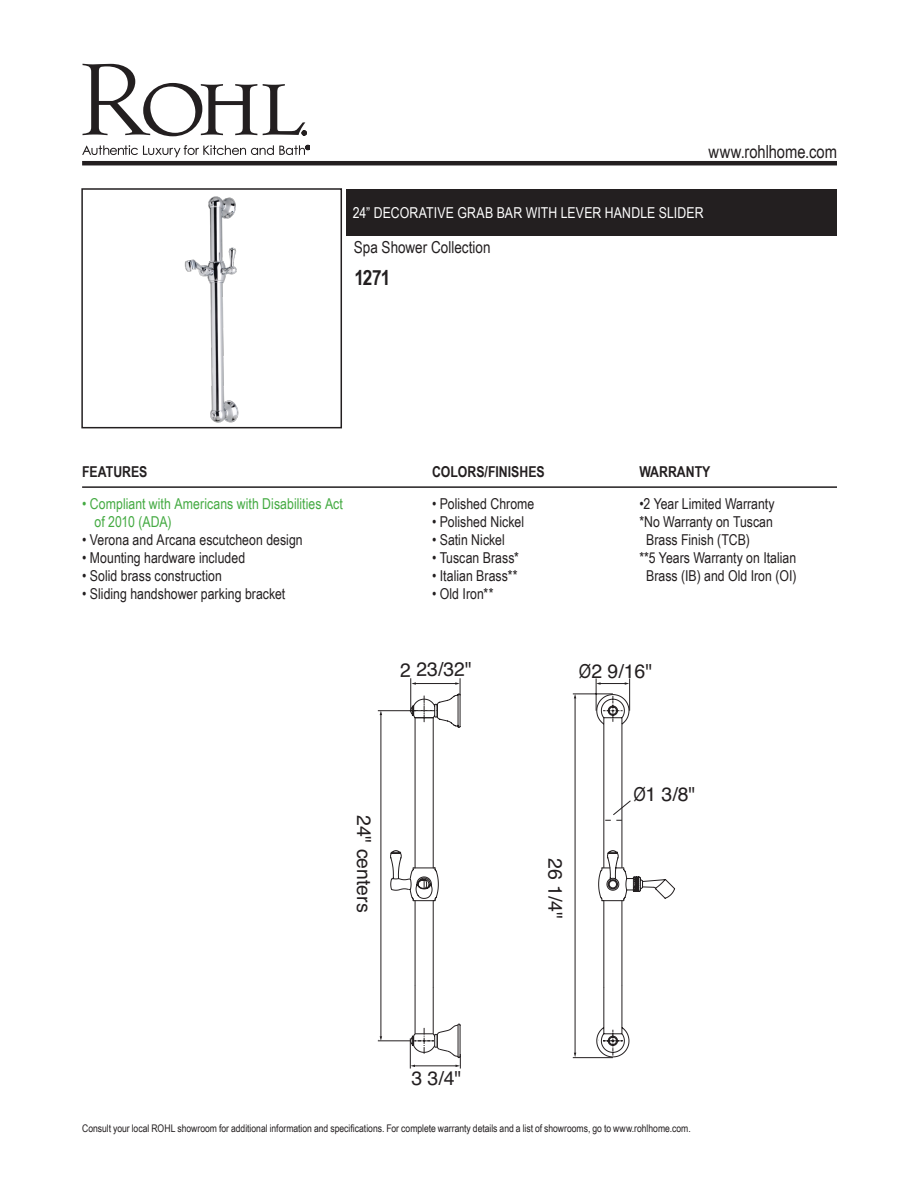
<style>
.page{position:relative;width:918px;height:1188px;background:#fff}
.page>*{position:absolute;margin:0;border:0;box-sizing:border-box;transform-origin:0 0}
.Product_Info_Nest{font:700 21px "Arial Narrow";color:#231f20}
.t1{font:19.35px "Helvetica";color:#231f20}
.t2{font:18px "Arial Narrow";letter-spacing:-.005em;color:#231f20}
.t3{font:16.5px "Arial Narrow";color:#231f20}
.Product_Info_Nest-2{font:15px "Arial Narrow";color:#231f20}
.Suggested_Retail_Pri{font:15px "Arial Narrow";letter-spacing:.005em;color:#231f20}
.Product_Info_Nest-3{font:15px "Arial Narrow";letter-spacing:.005em;color:#44aa42}
.Product_Title_Bar{font:15px "Arial Narrow";letter-spacing:.01em;color:#fff}
.t4{font:700 15px "Arial Narrow";color:#231f20}
.t5{font:10.5px "Arial Narrow";color:#231f20}
.s1{font-family:"Arial Narrow"}
</style>
<div class="page">
<svg style="left:82px;top:64px;width:175px;height:72px"></svg>
<svg style="left:263px;top:84px;width:44px;height:51px"></svg>
<svg style="left:82px;top:145px;width:228px;height:12px"></svg>
<hr style="left:82px;top:161px;width:755px;height:4px;background:#231f20">
<hr style="left:82px;top:486px;width:755px;height:2px;background:#231f20">
<div style="left:346px;top:189px;width:491px;height:46px;background:#231f20"></div>
<img style="left:184px;top:196px;width:55px;height:227px">
<div style="left:81px;top:188px;width:261px;height:240px;border:2px solid #231f20"></div>
<hr style="left:378px;top:710px;width:32px;height:1px;background:#231f20">
<hr style="left:378px;top:1041px;width:33px;height:1px;background:#231f20">
<svg style="left:390px;top:678px;width:71px;height:391px"></svg>
<hr style="left:381px;top:714px;width:1px;height:323px;background:#231f20">
<svg style="left:378px;top:1036px;width:4px;height:5px"></svg>
<hr style="left:573px;top:1057px;width:40px;height:1px;background:#231f20">
<hr style="left:573px;top:694px;width:40px;height:1px;background:#231f20">
<hr style="left:596px;top:678px;width:1px;height:33px;background:#231f20">
<hr style="left:629px;top:678px;width:1px;height:33px;background:#231f20">
<svg style="left:596px;top:694px;width:80px;height:364px"></svg>
<hr style="left:575px;top:698px;width:1px;height:356px;background:#231f20">
<svg style="left:596px;top:682px;width:33px;height:3px"></svg>
<p class="t2" style="left:709px;top:138px;width:130px">www.rohlhome.com</p>
<p class="Product_Title_Bar" style="left:353px;top:201px;width:352px">24” DECORATIVE GRAB BAR WITH LEVER HANDLE SLIDER</p>
<p class="t3" style="left:354px;top:235px;width:138px">Spa Shower Collection</p>
<p class="Product_Info_Nest" style="left:354px;top:262px;width:37px">1271</p>
<p class="t4" style="left:82px;top:460px;width:67px">FEATURES</p>
<p class="Product_Info_Nest-3" style="left:82px;top:492px;width:262px">• Compliant with Americans with Disabilities Act</p>
<p class="Product_Info_Nest-3" style="left:95px;top:510px;width:79px">of 2010 (ADA)</p>
<p class="Product_Info_Nest-2" style="left:82px;top:528px;width:222px">• Verona and Arcana escutcheon design</p>
<p class="Product_Info_Nest-2" style="left:82px;top:546px;width:165px">• Mounting hardware included</p>
<p class="Product_Info_Nest-2" style="left:82px;top:564px;width:141px">• Solid brass construction</p>
<p class="Product_Info_Nest-2" style="left:82px;top:582px;width:205px">• Sliding handshower parking bracket</p>
<p class="t4" style="left:432px;top:460px;width:114px">COLORS/FINISHES</p>
<p class="Suggested_Retail_Pri" style="left:432px;top:492px;width:104px">• Polished Chrome</p>
<p class="Suggested_Retail_Pri" style="left:432px;top:510px;width:94px">• Polished Nickel</p>
<p class="Suggested_Retail_Pri" style="left:432px;top:528px;width:74px">• Satin Nickel</p>
<p class="Suggested_Retail_Pri" style="left:432px;top:546px;width:89px">• Tuscan Brass*</p>
<p class="Suggested_Retail_Pri" style="left:432px;top:564px;width:87px">• Italian Brass**</p>
<p class="Suggested_Retail_Pri" style="left:432px;top:582px;width:63px">• Old Iron**</p>
<p class="t1" style="left:400px;top:655px;width:73px;rotate:-1deg">2 23/32"</p>
<p class="t4" style="left:639px;top:460px;width:73px">WARRANTY</p>
<p class="Product_Info_Nest-2" style="left:639px;top:492px;width:137px">•2 Year Limited Warranty</p>
<p class="Product_Info_Nest-2" style="left:639px;top:510px;width:135px">*No Warranty on Tuscan</p>
<p class="Product_Info_Nest-2" style="left:646px;top:528px;width:105px">Brass Finish (TCB)</p>
<p class="Product_Info_Nest-2" style="left:639px;top:546px;width:158px">**5 Years Warranty on Italian</p>
<p class="Product_Info_Nest-2" style="left:646px;top:564px;width:152px">Brass (IB) and Old Iron (OI)</p>
<p class="t1" style="left:579px;top:657px;width:75px"><span class="s1">Ø</span>2 9/16"</p>
<p class="t1" style="left:379px;top:815px;width:99px;rotate:90deg">24" centers</p>
<p class="t1" style="left:570px;top:858px;width:62px;rotate:90deg">26 1/4"</p>
<p class="t1" style="left:633px;top:779px;width:64px"><span class="s1">Ø</span>1 3/8"</p>
<p class="t1" style="left:411px;top:1063px;width:52px">3 3/4"</p>
<p class="t5" style="left:82px;top:1121px;width:610px">Consult your local ROHL showroom for additional information and specifications. For complete warranty details and a list of showrooms, go to www.rohlhome.com.</p>
</div>
